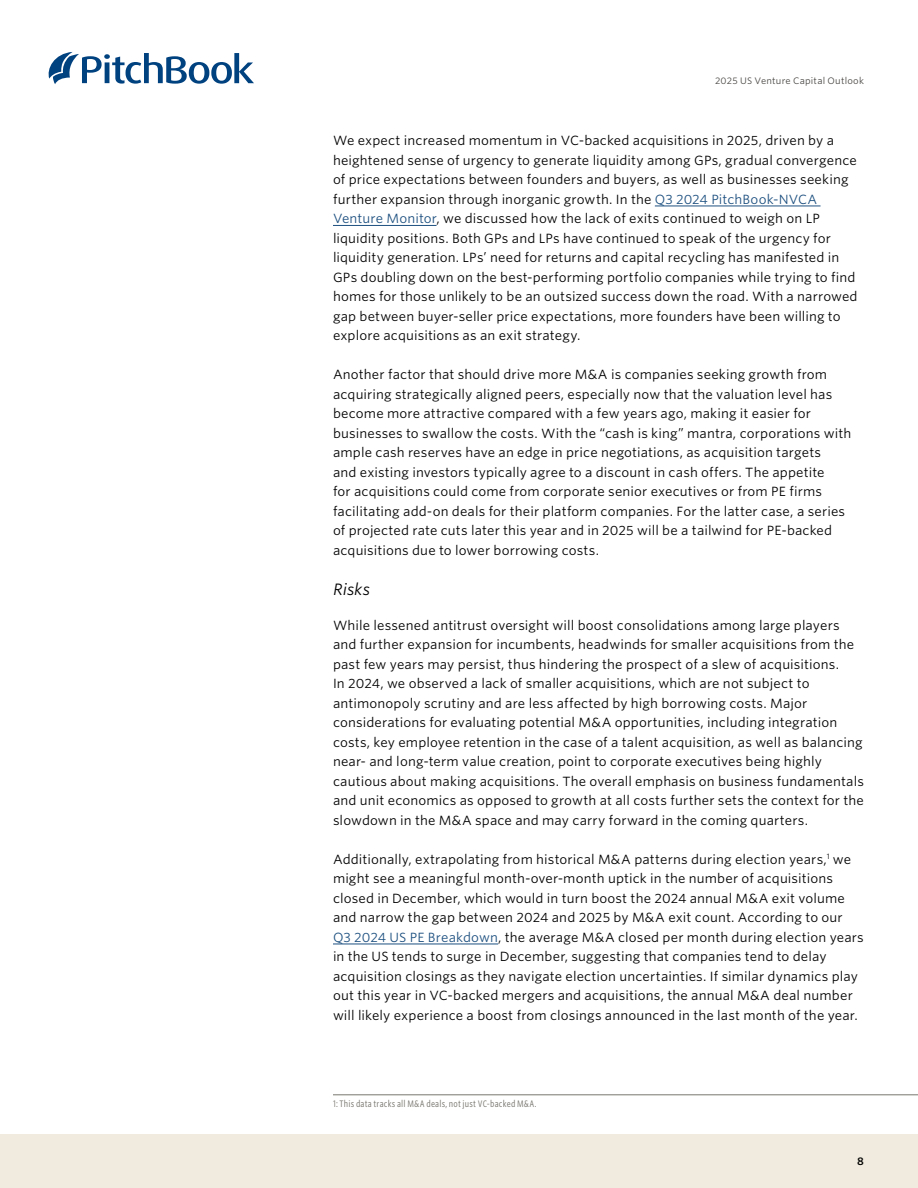
<style>
.page{position:relative;width:918px;height:1188px;background:#fff}
.page>*{position:absolute;margin:0;border:0;box-sizing:border-box;transform-origin:0 0}
.AN_Subsection_I{font:italic 15.75px "Whitney S Sm";color:#000}
.AN_Body_copy{font:12.75px/19.5px "Whitney S Sm";letter-spacing:.01em;color:#000}
.t1{font:600 10.5px "Whitney S Sm";color:#000}
.AN_Footnote{font:9px "Whitney Cond S Sm";letter-spacing:.02em;color:#78766f}
.AN_Header{font:9px "Whitney S Sm";letter-spacing:.025em;color:#484643}
.s1{color:#1d5080}
</style>
<div class="page">
<div style="left:0;top:1134px;width:918px;height:54px;background:#f0ebde"></div>
<svg style="left:49px;top:52px;width:205px;height:32px"></svg>
<hr style="left:655px;top:206px;width:166px;height:1px;background:#1d5080">
<hr style="left:333px;top:225px;width:104px;height:1px;background:#1d5080">
<hr style="left:333px;top:944px;width:165px;height:1px;background:#1d5080">
<hr style="left:333px;top:1095px;width:585px;height:1px;background:#78766f">
<p class="AN_Header" style="left:715px;top:75px;width:150px">2025 US Venture Capital Outlook</p>
<p class="AN_Body_copy" style="left:333px;top:131px;width:526px">We expect increased momentum in VC-backed acquisitions in 2025, driven by a heightened sense of urgency to generate liquidity among GPs, gradual convergence of price expectations between founders and buyers, as well as businesses seeking further expansion through inorganic growth. In the <span class="s1">Q3 2024 PitchBook-NVCA Venture Monitor</span>, we discussed how the lack of exits continued to weigh on LP liquidity positions. Both GPs and LPs have continued to speak of the urgency for liquidity generation. LPs’ need for returns and capital recycling has manifested in GPs doubling down on the best-performing portfolio companies while trying to find homes for those unlikely to be an outsized success down the road. With a narrowed gap between buyer-seller price expectations, more founders have been willing to explore acquisitions as an exit strategy.</p>
<p class="AN_Body_copy" style="left:333px;top:365px;width:520px">Another factor that should drive more M&amp;A is companies seeking growth from acquiring strategically aligned peers, especially now that the valuation level has become more attractive compared with a few years ago, making it easier for businesses to swallow the costs. With the “cash is king” mantra, corporations with ample cash reserves have an edge in price negotiations, as acquisition targets<br>and existing investors typically agree to a discount in cash offers. The appetite<br>for acquisitions could come from corporate senior executives or from PE firms facilitating add-on deals for their platform companies. For the latter case, a series of projected rate cuts later this year and in 2025 will be a tailwind for PE-backed acquisitions due to lower borrowing costs.</p>
<p class="AN_Subsection_I" style="left:333px;top:578px;width:39px">Risks</p>
<p class="AN_Body_copy" style="left:333px;top:615px;width:532px">While lessened antitrust oversight will boost consolidations among large players and further expansion for incumbents, headwinds for smaller acquisitions from the past few years may persist, thus hindering the prospect of a slew of acquisitions.<br>In 2024, we observed a lack of smaller acquisitions, which are not subject to antimonopoly scrutiny and are less affected by high borrowing costs. Major considerations for evaluating potential M&amp;A opportunities, including integration costs, key employee retention in the case of a talent acquisition, as well as balancing near- and long-term value creation, point to corporate executives being highly cautious about making acquisitions. The overall emphasis on business fundamentals and unit economics as opposed to growth at all costs further sets the context for the slowdown in the M&amp;A space and may carry forward in the coming quarters.</p>
<p class="AN_Body_copy" style="left:333px;top:849px;width:532px">Additionally, extrapolating from historical M&amp;A patterns during election years,<sup>1</sup> we might see a meaningful month-over-month uptick in the number of acquisitions closed in December, which would in turn boost the 2024 annual M&amp;A exit volume and narrow the gap between 2024 and 2025 by M&amp;A exit count. According to our<br><span class="s1">Q3 2024 US PE Breakdown</span>, the average M&amp;A closed per month during election years in the US tends to surge in December, suggesting that companies tend to delay acquisition closings as they navigate election uncertainties. If similar dynamics play out this year in VC-backed mergers and acquisitions, the annual M&amp;A deal number will likely experience a boost from closings announced in the last month of the year.</p>
<p class="AN_Footnote" style="left:333px;top:1098px;width:205px">1: This data tracks all M&amp;A deals, not just VC-backed M&amp;A.</p>
<p class="t1" style="left:857px;top:1154px;width:8px">8</p>
</div>
